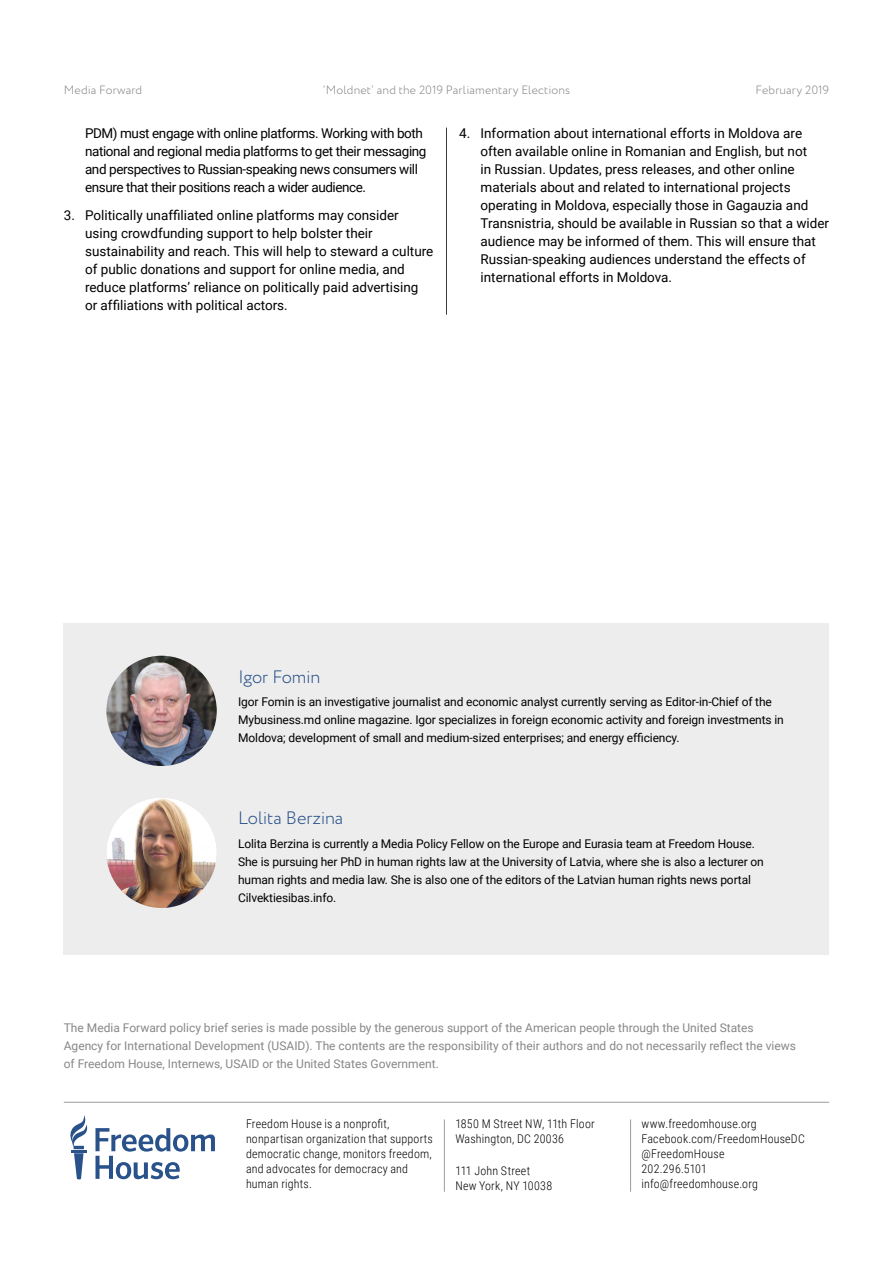
<style>
.page{position:relative;width:893px;height:1263px;background:#fff}
.page>*{position:absolute;margin:0;border:0;box-sizing:border-box;transform-origin:0 0}
.t1{font:300 18px "Circe";letter-spacing:-.015em;color:#29518a}
.t2{font:13.5px/18px "Roboto";color:#000}
.t3{font:13.5px/18px "Roboto";letter-spacing:-.03em;color:#000}
.t4{font:12px/18px "Roboto";letter-spacing:-.01em;color:#000}
.t5{font:300 12px/15px "Roboto Condensed";letter-spacing:.015em;color:#000}
.t6{font:12px/18px "Roboto";color:#878787}
.t7{font:300 12px "Circe";letter-spacing:.015em;color:#878787}
.s1{font-family:"Circe";color:#878787}
</style>
<div class="page">
<svg style="left:70px;top:1115px;width:18px;height:65px"></svg>
<svg style="left:95px;top:1128px;width:120px;height:51px"></svg>
<hr style="left:64px;top:1102px;width:765px;height:1px;background:#9d9d9c">
<hr style="left:444px;top:1119px;width:1px;height:73px;background:#9d9d9c">
<hr style="left:630px;top:1119px;width:1px;height:73px;background:#9d9d9c">
<div style="left:64px;top:623px;width:765px;height:332px;background:#ededed"></div>
<img style="left:106px;top:656px;width:111px;height:110px;border-radius:55px">
<img style="left:106px;top:798px;width:111px;height:110px;border-radius:55px">
<hr style="left:446px;top:128px;width:1px;height:187px;background:#3c3c3b">
<p class="t7" style="left:64px;top:82px;width:80px">Media Forward</p>
<p class="t7" style="left:323px;top:82px;width:249px">‘Moldnet’ and the 2019 Parliamentary Elections</p>
<p class="t7" style="left:755px;top:82px;width:75px">February 2019</p>
<p class="t3" style="left:85px;top:123px;width:343px">PDM) must engage with online platforms. Working with both national and regional media platforms to get their messaging and perspectives to Russian-speaking news consumers will ensure that their positions reach a wider audience.</p>
<p class="t2" style="left:85px;top:206px;width:350px;text-indent:-21px">3. Politically unaffiliated online platforms may consider using crowdfunding support to help bolster their sustainability and reach. This will help to steward a culture of public donations and support for online media, and reduce platforms’ reliance on politically paid advertising or affiliations with political actors.</p>
<p class="t2" style="left:480px;top:123px;width:350px;text-indent:-21px">4. Information about international efforts in Moldova are often available online in Romanian and English, but not<br>in Russian. Updates, press releases, and other online materials about and related to international projects operating in Moldova, especially those in Gagauzia and Transnistria, should be available in Russian so that a wider audience may be informed of them. This will ensure that Russian-speaking audiences understand the effects of international efforts in Moldova.</p>
<h1 class="t1" style="left:238px;top:664px;width:84px">Igor Fomin</h1>
<p class="t4" style="left:238px;top:692px;width:547px">Igor Fomin is an investigative journalist and economic analyst currently serving as Editor-in-Chief of the<br>Mybusiness.md online magazine. Igor specializes in foreign economic activity and foreign investments in<br>Moldova; development of small and medium-sized enterprises; and energy efficiency.</p>
<h1 class="t1" style="left:238px;top:806px;width:106px">Lolita Berzina</h1>
<p class="t4" style="left:238px;top:834px;width:527px">Lolita Berzina is currently a Media Policy Fellow on the Europe and Eurasia team at Freedom House.<br>She is pursuing her PhD in human rights law at the University of Latvia, where she is also a lecturer on human rights and media law. She is also one of the editors of the Latvian human rights news portal Cilvektiesibas.info.</p>
<p class="t6" style="left:64px;top:1018px;width:734px">The Media Forward policy brief series is made possible by the generous support of the American people through the United States<br>Agency for International Development (USAID). The contents are the responsibility of their authors and do not necessarily reflect the views of Freedom House, Internews, USAID or the United States Government.</p>
<p class="t5" style="left:246px;top:1116px;width:188px">Freedom House is a nonprofit, nonpartisan organization that supports democratic change, monitors freedom, and advocates for democracy and human rights.</p>
<p class="t5" style="left:455px;top:1116px;width:141px">1850 M Street NW, 11th Floor<br>Washington, DC 20036</p>
<p class="t5" style="left:455px;top:1163px;width:76px">111 John Street</p>
<p class="t5" style="left:443px;top:1178px;width:111px"><span class="s1">8</span> New York, NY 10038</p>
<p class="t5" style="left:641px;top:1116px;width:165px">www.freedomhouse.org<br>Facebook.com/FreedomHouseDC @FreedomHouse<br>202.296.5101 info@freedomhouse.org</p>
</div>
